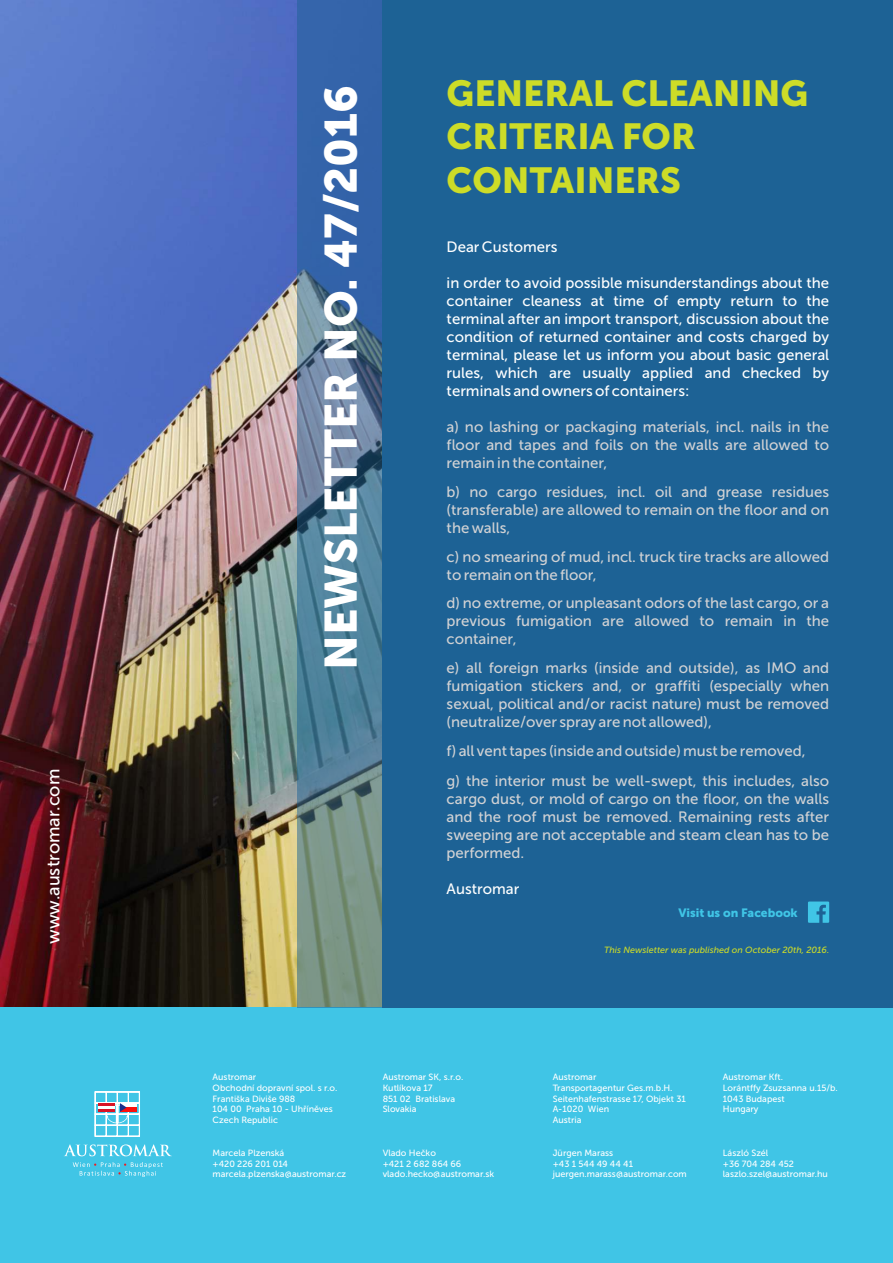
<style>
.page{position:relative;width:893px;height:1263px;background:#fff}
.page>*{position:absolute;margin:0;border:0;box-sizing:border-box;transform-origin:0 0}
.t1{font:700 45px "Museo Sans";color:#fff}
.t2{font:700 36px/43.2px "Museo Sans";color:#cddc28}
.t3{font:18px "Museo Sans 500";color:#fff}
.t4{font:15px/18px "Museo Sans 500";color:#d1d2d4;text-align:justify}
.t5{font:15px/18px "Museo Sans 500";color:#fff;text-align:justify}
.t6{font:12px "Museo Sans 900";color:#40c5e6}
.t7{font:9px/10.8px "Museo Sans 500";color:#fff}
.t8{font:italic 9px "Museo Sans 500";color:#cddc28}
</style>
<div class="page">
<img style="left:0;top:0;width:298px;height:1008px">
<div style="left:0;top:1008px;width:893px;height:255px;background:#40c5e6"></div>
<div style="left:383px;top:0;width:510px;height:1008px;background:#1d6295"></div>
<div style="left:298px;top:0;width:85px;height:1008px;background:#1d6295;opacity:.5"></div>
<svg style="left:95px;top:1092px;width:45px;height:44px"></svg>
<svg style="left:64px;top:1144px;width:108px;height:12px"></svg>
<svg style="left:73px;top:1162px;width:90px;height:15px"></svg>
<svg style="left:808px;top:901px;width:21px;height:22px"></svg>
<p class="t3" style="left:46px;top:944px;width:177px;rotate:-90deg">www.austromar.com</p>
<h1 class="t1" style="left:323px;top:670px;width:587px;rotate:-90deg">NEWSLETTER NO. 47/2016</h1>
<h2 class="t2" style="left:447px;top:76px;width:363px">GENERAL CLEANING<br>CRITERIA FOR<br>CONTAINERS</h2>
<p class="t5" style="left:447px;top:239px;width:112px">Dear Customers</p>
<p class="t5" style="left:447px;top:275px;width:384px">in order to avoid possible misunderstandings about the container cleaness at time of empty return to the terminal after an import transport, discussion about the condition of returned container and costs charged by terminal, please let us inform you about basic general rules, which are usually applied and checked by terminals and owners of containers:</p>
<p class="t4" style="left:447px;top:419px;width:384px">a) no lashing or packaging materials, incl. nails in the floor and tapes and foils on the walls are allowed to remain in the container,</p>
<p class="t4" style="left:447px;top:484px;width:384px">b) no cargo residues, incl. oil and grease residues (transferable) are allowed to remain on the floor and on the walls,</p>
<p class="t4" style="left:447px;top:549px;width:384px">c) no smearing of mud, incl. truck tire tracks are allowed to remain on the floor,</p>
<p class="t4" style="left:447px;top:596px;width:384px">d) no extreme, or unpleasant odors of the last cargo, or a previous fumigation are allowed to remain in the container,</p>
<p class="t4" style="left:447px;top:660px;width:384px">e) all foreign marks (inside and outside), as IMO and fumigation stickers and, or graffiti (especially when sexual, political and/or racist nature) must be removed (neutralize/over spray are not allowed),</p>
<p class="t4" style="left:447px;top:737px;width:384px;line-height:29.7px">f) all vent tapes (inside and outside) must be removed,<br>g) the interior must be well-swept, this includes, also</p>
<p class="t4" style="left:447px;top:791px;width:384px">cargo dust, or mold of cargo on the floor, on the walls and the roof must be removed. Remaining rests after sweeping are not acceptable and steam clean has to be performed.</p>
<p class="t5" style="left:447px;top:881px;width:74px">Austromar</p>
<p class="t6" style="left:678px;top:908px;width:121px">Visit us on Facebook</p>
<p class="t8" style="left:604px;top:946px;width:226px">This Newsletter was published on October 20th, 2016.</p>
<p class="t7" style="left:213px;top:1072px;width:126px">Austromar<br>Obchodní dopravní spol. s r.o.<br>Františka Diviše 988<br>104 00 Praha 10 - Uhříněves<br>Czech Republic</p>
<p class="t7" style="left:213px;top:1148px;width:135px">Marcela Plzenská<br>+420 226 201 014 marcela.plzenska@austromar.cz</p>
<p class="t7" style="left:383px;top:1072px;width:82px">Austromar SK, s.r.o.<br>Kutlíkova 17<br>851 02 Bratislava<br>Slovakia</p>
<p class="t7" style="left:383px;top:1148px;width:113px">Vlado Hečko<br>+421 2 682 864 66 vlado.hecko@austromar.sk</p>
<p class="t7" style="left:553px;top:1072px;width:135px">Austromar<br>Transportagentur Ges.m.b.H.<br>Seitenhafenstrasse 17, Objekt 31<br>A-1020 Wien<br>Austria</p>
<p class="t7" style="left:553px;top:1148px;width:136px">Jürgen Marass<br>+43 1 544 49 44 41 juergen.marass@austromar.com</p>
<p class="t7" style="left:723px;top:1072px;width:116px">Austromar Kft.<br>Lorántffy Zsuzsanna u.15/b.<br>1043 Budapest<br>Hungary</p>
<p class="t7" style="left:723px;top:1148px;width:107px">László Szél<br>+36 704 284 452 laszlo.szel@austromar.hu</p>
</div>
